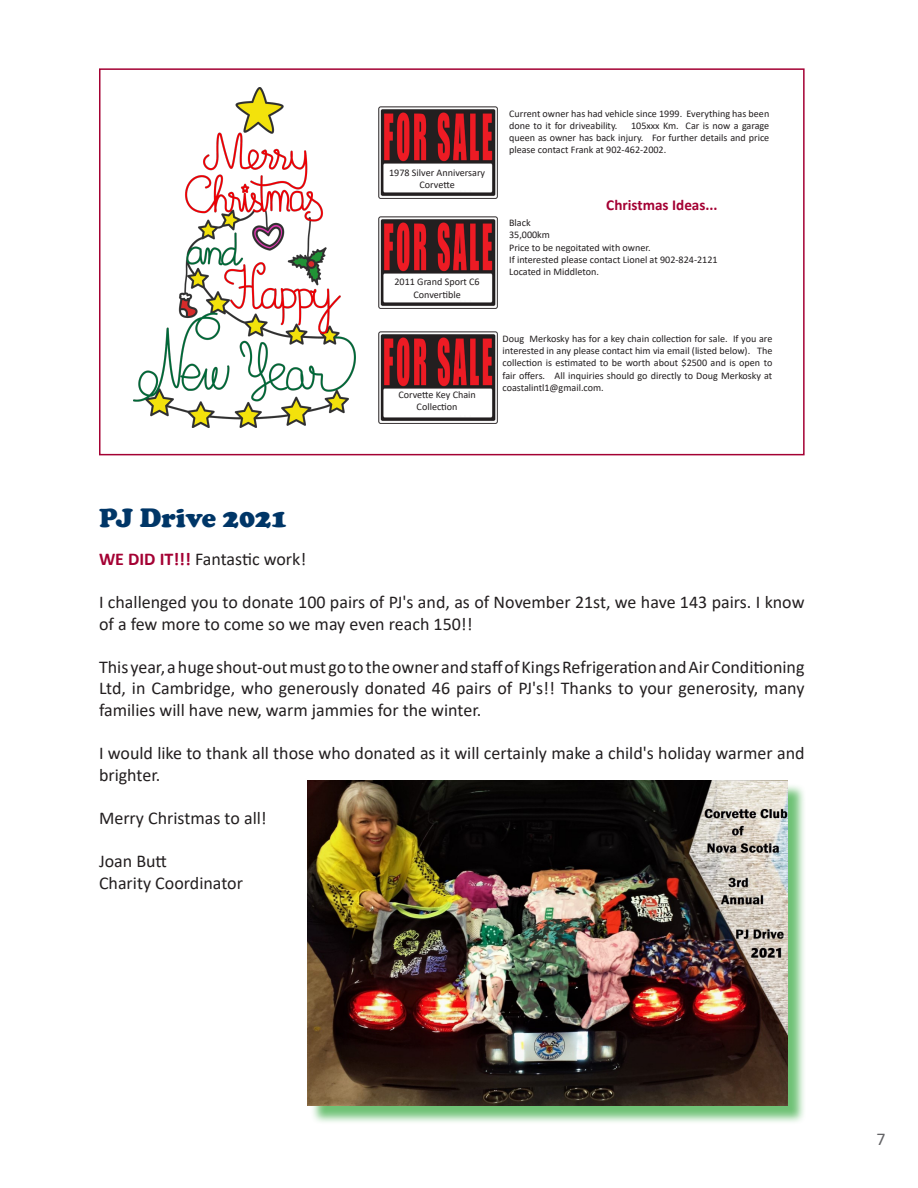
<style>
.page{position:relative;width:918px;height:1188px;background:#fff}
.page>*{position:absolute;margin:0;border:0;box-sizing:border-box;transform-origin:0 0}
.t1{font:900 27px "Cooper";color:#003667}
.t2{font:18px/21.6px "Calibri";color:#231f20}
.t3{font:18px "Calibri";color:#636366}
.t4{font:700 15.15px "Calibri";color:#a40133}
.t5{font:10.2px/12.1px "Calibri";color:#231f20;text-align:center}
.s1{font-weight:700;color:#a40133}
</style>
<div class="page">
<img style="left:379px;top:107px;width:118px;height:92px">
<img style="left:379px;top:217px;width:118px;height:92px">
<img style="left:379px;top:332px;width:118px;height:92px">
<img style="left:133px;top:87px;width:222px;height:341px">
<div style="left:99px;top:68px;width:706px;height:387px;border:2px solid #a40133"></div>
<div style="left:310px;top:783px;width:496px;height:341px;background:#40ae49;opacity:.75"></div>
<img style="left:308px;top:781px;width:480px;height:325px">
<p class="t1" style="left:99px;top:502px;width:190px">PJ Drive 2021</p>
<p class="t5" style="left:389px;top:166px;width:98px">1978 Silver Anniversary<br>Corvette</p>
<p class="t5" style="left:394px;top:276px;width:87px">2011 Grand Sport C6<br>Convertible</p>
<p class="t5" style="left:398px;top:388px;width:79px">Corvette Key Chain<br>Collection</p>
<p class="t5" style="left:509px;top:107px;width:262px;text-align:left">Current owner has had vehicle since 1999. Everything has been done to it for driveability.</p>
<p class="t5" style="left:509px;top:119px;width:262px;text-align:justify;text-indent:122px">105xxx Km. Car is now a garage queen as owner has back injury. For further details and price please contact Frank at 902-462-2002.</p>
<p class="t4" style="left:606px;top:194px;width:113px">Christmas Ideas...</p>
<p class="t5" style="left:509px;top:217px;width:23px">Black</p>
<p class="t5" style="left:509px;top:229px;width:42px">35,000km</p>
<p class="t5" style="left:509px;top:241px;width:143px">Price to be negoitated with owner.</p>
<p class="t5" style="left:509px;top:253px;width:210px">If interested please contact Lionel at 902-824-2121</p>
<p class="t5" style="left:509px;top:265px;width:91px">Located in Middleton.</p>
<p class="t5" style="left:503px;top:332px;width:271px;text-align:justify">Doug Merkosky has for a key chain collection for sale. If you are interested in any please contact him via email (listed below). The collection is estimated to be worth about $2500 and is open to fair offers. All inquiries should go directly to Doug Merkosky at coastalintl1@gmail.com.</p>
<p class="t2" style="left:99px;top:548px;width:209px"><span class="s1">WE DID IT!!!</span> Fantastic work!</p>
<p class="t2" style="left:99px;top:591px;width:707px">I challenged you to donate 100 pairs of PJ's and, as of November 21st, we have 143 pairs. I know of a few more to come so we may even reach 150!!</p>
<p class="t2" style="left:99px;top:656px;width:707px;text-align:justify">This year, a huge shout-out must go to the owner and staff of Kings Refrigeration and Air Conditioning Ltd, in Cambridge, who generously donated 46 pairs of PJ's!! Thanks to your generosity, many families will have new, warm jammies for the winter.</p>
<p class="t2" style="left:99px;top:742px;width:707px">I would like to thank all those who donated as it will certainly make a child's holiday warmer and brighter.</p>
<p class="t2" style="left:99px;top:807px;width:169px">Merry Christmas to all!</p>
<p class="t2" style="left:99px;top:850px;width:70px">Joan Butt</p>
<p class="t2" style="left:99px;top:872px;width:146px">Charity Coordinator</p>
<p class="t3" style="left:877px;top:1126px;width:11px">7</p>
</div>
